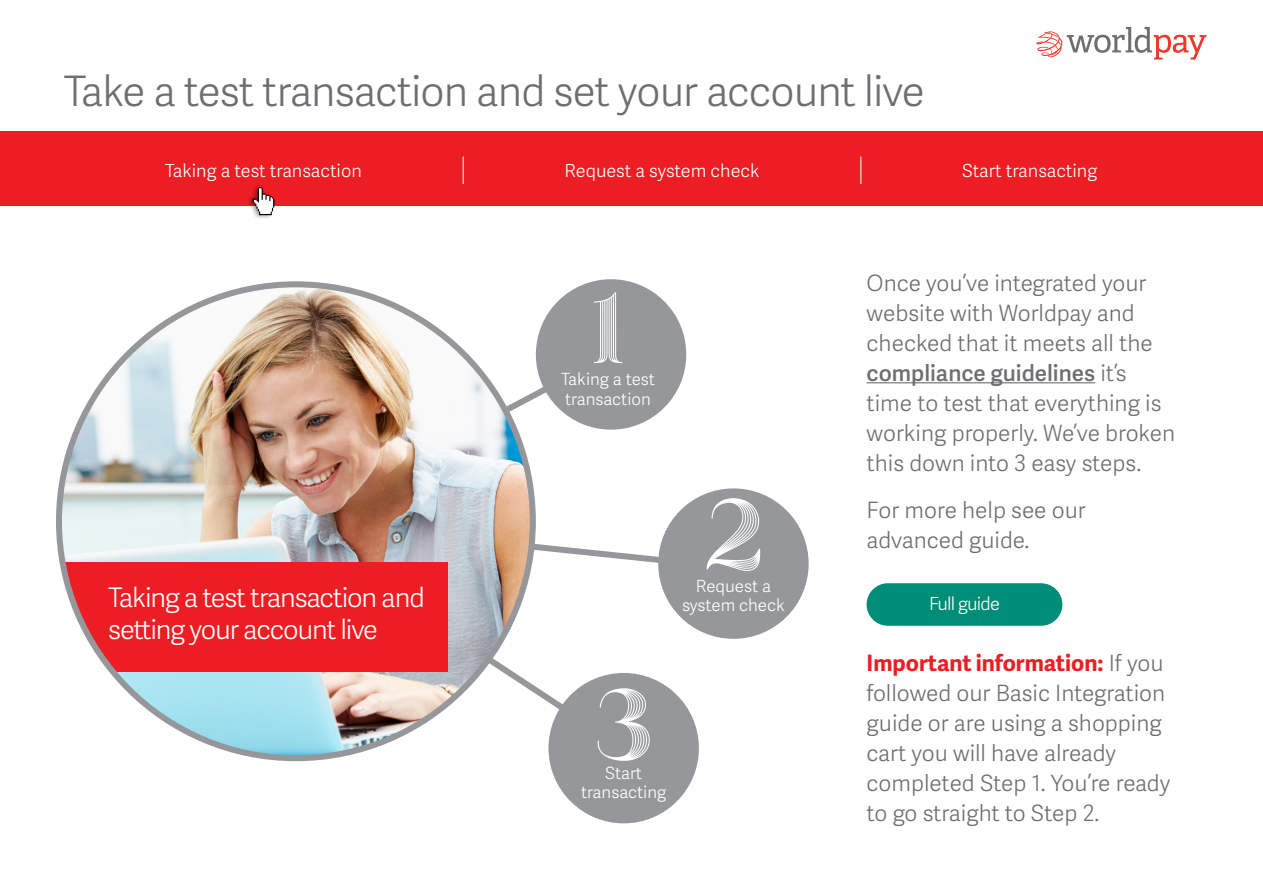
<style>
.page{position:relative;width:1263px;height:893px;background:#fff}
.page>*{position:absolute;margin:0;border:0;box-sizing:border-box;transform-origin:0 0}
.t1{font:300 42px "Adelle Sans";letter-spacing:-.02em;color:#6d6e71}
.t2{font:300 27px "Adelle Sans";letter-spacing:-.04em;color:#fff}
.t3{font:300 22.5px/30px "Adelle Sans";color:#6d6e71}
.t4{font:300 18px "Adelle Sans";color:#fff}
.t5{font:300 18px "Adelle Sans";letter-spacing:-.04em;color:#fff}
.t6{font:300 16.8px/19.2px "Adelle Sans";color:#fff;text-align:center}
.s1{font-weight:600}
.s2{font-weight:700;color:#ed1d24}
</style>
<div class="page">
<svg style="left:1036px;top:27px;width:170px;height:33px"></svg>
<div style="left:0;top:132px;width:1263px;height:74px;background:#ed1d24"></div>
<svg style="left:463px;top:156px;width:1px;height:28px"></svg>
<svg style="left:860px;top:156px;width:1px;height:28px"></svg>
<hr style="left:866px;top:382px;width:229px;height:1px;background:#6d6e71">
<div style="left:866px;top:583px;width:196px;height:43px;background:#008d77;border-radius:21px"></div>
<svg style="left:342px;top:574px;width:273px;height:182px"></svg>
<svg style="left:456px;top:346px;width:125px;height:148px"></svg>
<div style="left:536px;top:279px;width:150px;height:151px;background:#95979a;border-radius:50%"></div>
<div style="left:658px;top:488px;width:151px;height:151px;background:#95979a;border-radius:50%"></div>
<div style="left:548px;top:673px;width:151px;height:150px;background:#95979a;border-radius:50%"></div>
<img style="left:59px;top:284px;width:474px;height:474px;border-radius:237px">
<div style="left:59px;top:562px;width:388px;height:109px;background:#ed1d24"></div>
<svg style="left:594px;top:292px;width:28px;height:71px"></svg>
<svg style="left:287px;top:498px;width:474px;height:76px"></svg>
<svg style="left:597px;top:688px;width:53px;height:73px"></svg>
<div style="left:246px;top:183px;width:30px;height:37px;background:#000;opacity:.4"></div>
<svg style="left:253px;top:187px;width:21px;height:28px"></svg>
<h1 class="t1" style="left:64px;top:61px;width:862px">Take a test transaction and set your account live</h1>
<p class="t4" style="left:165px;top:158px;width:198px">Taking a test transaction</p>
<p class="t4" style="left:564px;top:158px;width:196px">Request a system check</p>
<p class="t4" style="left:962px;top:158px;width:137px">Start transacting</p>
<p class="t6" style="left:561px;top:369px;width:95px;text-align:left">Taking a test transaction</p>
<p class="t3" style="left:866px;top:267px;width:310px">Once you’ve integrated your website with Worldpay and checked that it meets all the <span class="s1">compliance guidelines</span> it’s time to test that everything is working properly. We’ve broken this down into 3 easy steps.</p>
<p class="t3" style="left:866px;top:494px;width:221px">For more help see our advanced guide.</p>
<p class="t6" style="left:682px;top:575px;width:104px">Request a system check</p>
<p class="t2" style="left:108px;top:578px;width:318px">Taking a test transaction and</p>
<p class="t5" style="left:929px;top:591px;width:72px">Full guide</p>
<p class="t2" style="left:108px;top:610px;width:271px">setting your account live</p>
<p class="t6" style="left:581px;top:763px;width:87px">Start transacting</p>
<p class="t3" style="left:866px;top:648px;width:305px"><span class="s2">Important information:</span> If you followed our Basic Integration guide or are using a shopping cart you will have already completed Step 1. You’re ready to go straight to Step 2.</p>
</div>
